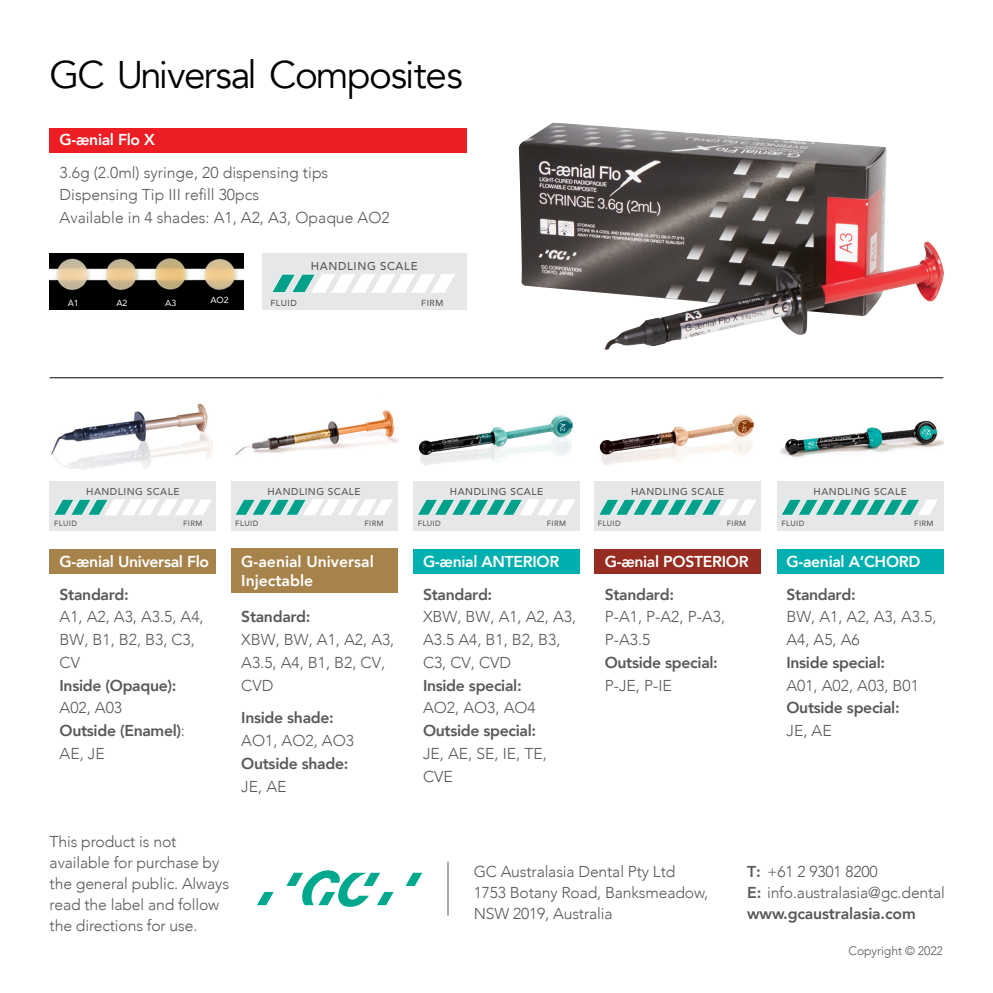
<style>
.page{position:relative;width:993px;height:993px;background:#fff}
.page>*{position:absolute;margin:0;border:0;box-sizing:border-box;transform-origin:0 0}
.t1{font:38.5px "Avenir";letter-spacing:-.04em;color:#000}
.t2{font:300 15.75px/22.8px "Avenir";letter-spacing:-.01em;color:#58595b}
.t3{font:800 15.75px/22.8px "Avenir";letter-spacing:-.02em;color:#58595b}
.t4{font:800 15.75px "Avenir";letter-spacing:-.02em;color:#fff}
.t5{font:800 15.75px/19.2px "Avenir";color:#fff}
.t6{font:300 12.25px "Avenir";letter-spacing:-.01em;color:#58595b}
.t7{font:500 11.38px "Avenir";letter-spacing:.05em;color:#58595b}
.t8{font:500 9.97px "Avenir";letter-spacing:.05em;color:#58595b}
.t9{font:500 8.75px "Avenir";letter-spacing:.05em;color:#58595b}
.t10{font:8.75px "Avenir";letter-spacing:-.01em;color:#fff}
.t11{font:500 7.7px "Avenir";letter-spacing:.05em;color:#58595b}
.s1{font-weight:300}
.s2{font-weight:800}
</style>
<div class="page">
<img style="left:599px;top:414px;width:155px;height:51px">
<img style="left:780px;top:421px;width:163px;height:37px">
<img style="left:418px;top:415px;width:155px;height:50px">
<img style="left:235px;top:410px;width:163px;height:45px">
<img style="left:51px;top:403px;width:162px;height:67px">
<div style="left:413px;top:548px;width:166px;height:25px;background:#00afaf"></div>
<div style="left:776px;top:548px;width:167px;height:25px;background:#00afaf"></div>
<div style="left:50px;top:548px;width:166px;height:25px;background:#a7834b"></div>
<div style="left:231px;top:548px;width:166px;height:45px;background:#a7834b"></div>
<div style="left:594px;top:548px;width:166px;height:25px;background:#962d20"></div>
<div style="left:413px;top:481px;width:166px;height:50px;background:#e6e7e8"></div>
<svg style="left:418px;top:499px;width:157px;height:16px"></svg>
<div style="left:594px;top:481px;width:166px;height:50px;background:#e6e7e8"></div>
<svg style="left:599px;top:499px;width:157px;height:16px"></svg>
<div style="left:776px;top:481px;width:167px;height:50px;background:#e6e7e8"></div>
<svg style="left:781px;top:499px;width:156px;height:16px"></svg>
<div style="left:50px;top:481px;width:166px;height:50px;background:#e6e7e8"></div>
<svg style="left:54px;top:499px;width:157px;height:16px"></svg>
<div style="left:231px;top:481px;width:166px;height:50px;background:#e6e7e8"></div>
<svg style="left:235px;top:499px;width:158px;height:16px"></svg>
<hr style="left:50px;top:377px;width:893px;height:1px;background:#000">
<div style="left:262px;top:253px;width:204px;height:57px;background:#e6e7e8"></div>
<svg style="left:272px;top:274px;width:183px;height:19px"></svg>
<hr style="left:447px;top:861px;width:1px;height:54px;background:#58595b">
<svg style="left:257px;top:891px;width:16px;height:13px"></svg>
<svg style="left:406px;top:872px;width:16px;height:13px"></svg>
<svg style="left:286px;top:870px;width:107px;height:36px"></svg>
<div style="left:50px;top:128px;width:416px;height:25px;background:#ed1d24"></div>
<img style="left:518px;top:122px;width:425px;height:227px">
<img style="left:50px;top:253px;width:193px;height:57px">
<h1 class="t1" style="left:50px;top:52px;width:415px">GC Universal Composites</h1>
<p class="t4" style="left:60px;top:127px;width:97px">G-ænial Flo X</p>
<p class="t2" style="left:60px;top:161px;width:331px">3.6g (2.0ml) syringe, 20 dispensing tips<br>Dispensing Tip III refill 30pcs<br>Available in 4 shades: A1, A2, A3, Opaque AO2</p>
<p class="t10" style="left:68px;top:296px;width:12px">A1</p>
<p class="t10" style="left:116px;top:296px;width:12px">A2</p>
<p class="t10" style="left:165px;top:296px;width:12px">A3</p>
<p class="t10" style="left:210px;top:293px;width:20px">AO2</p>
<p class="t7" style="left:311px;top:256px;width:108px">HANDLING SCALE</p>
<p class="t9" style="left:270px;top:295px;width:28px">FLUID</p>
<p class="t9" style="left:421px;top:295px;width:24px">FIRM</p>
<p class="t8" style="left:86px;top:483px;width:95px">HANDLING SCALE</p>
<p class="t8" style="left:267px;top:483px;width:95px">HANDLING SCALE</p>
<p class="t8" style="left:450px;top:483px;width:95px">HANDLING SCALE</p>
<p class="t8" style="left:631px;top:483px;width:95px">HANDLING SCALE</p>
<p class="t8" style="left:813px;top:483px;width:95px">HANDLING SCALE</p>
<p class="t11" style="left:54px;top:517px;width:25px">FLUID</p>
<p class="t11" style="left:183px;top:517px;width:21px">FIRM</p>
<p class="t11" style="left:235px;top:517px;width:25px">FLUID</p>
<p class="t11" style="left:364px;top:517px;width:21px">FIRM</p>
<p class="t11" style="left:417px;top:517px;width:25px">FLUID</p>
<p class="t11" style="left:546px;top:517px;width:21px">FIRM</p>
<p class="t11" style="left:597px;top:517px;width:25px">FLUID</p>
<p class="t11" style="left:726px;top:517px;width:21px">FIRM</p>
<p class="t11" style="left:781px;top:517px;width:25px">FLUID</p>
<p class="t11" style="left:913px;top:517px;width:21px">FIRM</p>
<p class="t4" style="left:60px;top:549px;width:151px">G-ænial Universal Flo</p>
<p class="t3" style="left:60px;top:582px;width:71px">Standard:</p>
<p class="t2" style="left:60px;top:605px;width:146px">A1, A2, A3, A3.5, A4,<br>BW, B1, B2, B3, C3,<br>CV</p>
<p class="t3" style="left:60px;top:673px;width:118px">Inside (Opaque):</p>
<p class="t3" style="left:60px;top:696px;width:127px"><span class="s1">A02, A03<br></span>Outside (Enamel)<span class="s1">:<br>AE, JE</span></p>
<p class="t5" style="left:241px;top:551px;width:134px">G-aenial Universal<br>Injectable</p>
<p class="t3" style="left:241px;top:605px;width:71px">Standard:</p>
<p class="t2" style="left:241px;top:628px;width:154px">XBW, BW, A1, A2, A3,<br>A3.5, A4, B1, B2, CV,<br>CVD</p>
<p class="t3" style="left:241px;top:706px;width:94px">Inside shade:</p>
<p class="t2" style="left:241px;top:729px;width:114px">AO1, AO2, AO3</p>
<p class="t3" style="left:241px;top:751px;width:109px">Outside shade:</p>
<p class="t2" style="left:241px;top:774px;width:47px">JE, AE</p>
<p class="t4" style="left:423px;top:549px;width:138px">G-ænial ANTERIOR</p>
<p class="t3" style="left:423px;top:582px;width:71px">Standard:</p>
<p class="t2" style="left:423px;top:605px;width:154px">XBW, BW, A1, A2, A3,<br>A3.5 A4, B1, B2, B3,<br>C3, CV, CVD</p>
<p class="t3" style="left:423px;top:673px;width:100px">Inside special:</p>
<p class="t2" style="left:423px;top:696px;width:114px">AO2, AO3, AO4</p>
<p class="t3" style="left:423px;top:719px;width:115px">Outside special:</p>
<p class="t2" style="left:423px;top:742px;width:125px">JE, AE, SE, IE, TE,<br>CVE</p>
<p class="t4" style="left:604px;top:549px;width:145px">G-ænial POSTERIOR</p>
<p class="t3" style="left:604px;top:582px;width:71px">Standard:</p>
<p class="t2" style="left:604px;top:605px;width:122px">P-A1, P-A2, P-A3,<br>P-A3.5</p>
<p class="t3" style="left:604px;top:650px;width:115px">Outside special:</p>
<p class="t2" style="left:604px;top:673px;width:69px">P-JE, P-IE</p>
<p class="t4" style="left:786px;top:549px;width:135px">G-aenial A’CHORD</p>
<p class="t3" style="left:786px;top:582px;width:71px">Standard:</p>
<p class="t2" style="left:786px;top:605px;width:151px">BW, A1, A2, A3, A3.5,<br>A4, A5, A6</p>
<p class="t3" style="left:786px;top:650px;width:100px">Inside special:</p>
<p class="t2" style="left:786px;top:673px;width:134px">A01, A02, A03, B01</p>
<p class="t3" style="left:786px;top:696px;width:115px">Outside special:</p>
<p class="t2" style="left:786px;top:719px;width:47px">JE, AE</p>
<p class="t2" style="left:50px;top:830px;width:181px;line-height:21px">This product is not available for purchase by the general public. Always read the label and follow the directions for use.</p>
<p class="t2" style="left:473px;top:861px;width:236px;line-height:21px">GC Australasia Dental Pty Ltd<br>1753 Botany Road, Banksmeadow,<br>NSW 2019, Australia</p>
<p class="t2" style="left:747px;top:861px;width:199px;line-height:21px"><span class="s2">T:</span> +61 2 9301 8200<br><span class="s2">E:</span> info.australasia@gc.dental <span class="s2">www.gcaustralasia.com</span></p>
<p class="t6" style="left:848px;top:943px;width:96px">Copyright © 2022</p>
</div>
